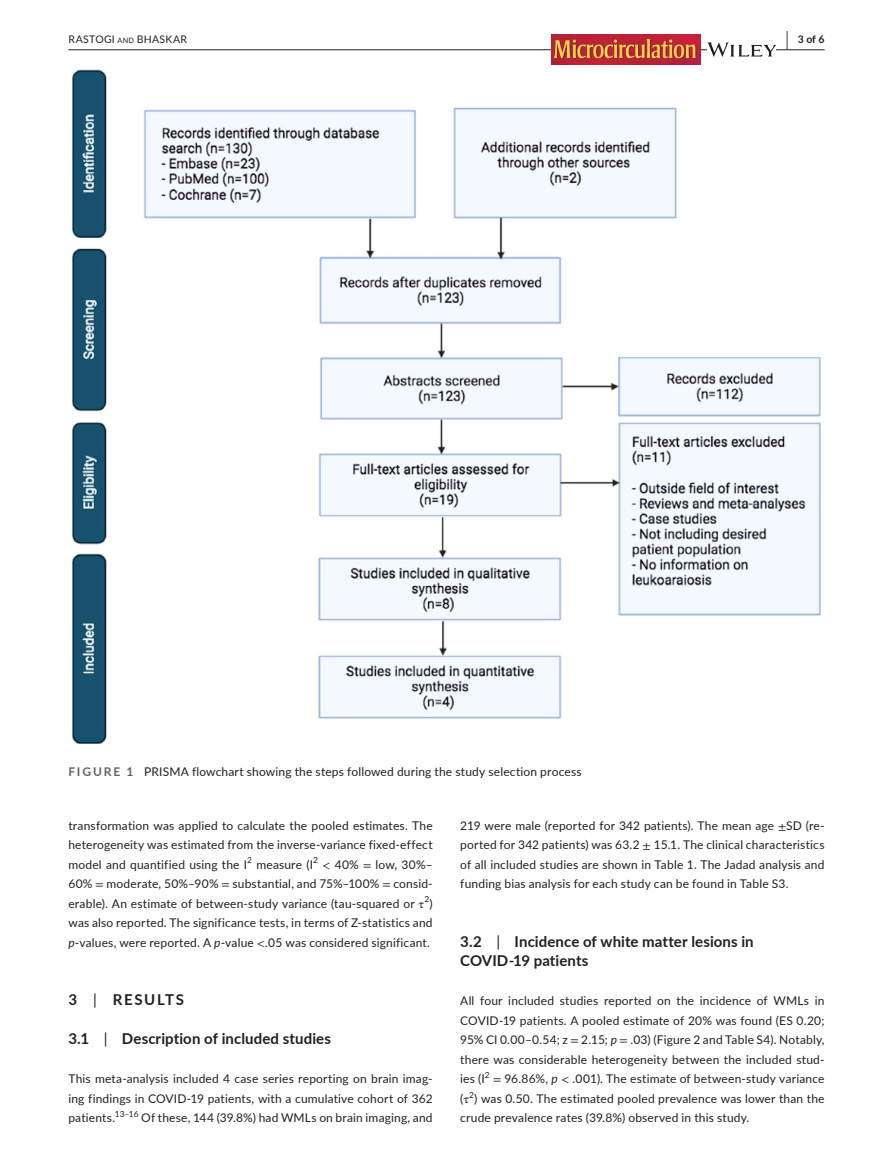
<style>
.page{position:relative;width:893px;height:1174px;background:#fff}
.page>*{position:absolute;margin:0;border:0;box-sizing:border-box;transform-origin:0 0}
.t1{font:700 15px/19.5px "Lato";letter-spacing:.005em;color:#231f20}
.t2{font:700 15px "Lato";letter-spacing:.105em;color:#231f20}
.t3{font:12px/19.5px "Lato";letter-spacing:.015em;color:#231f20;text-align:justify}
.t4{font:10.5px "Lato";letter-spacing:.025em;color:#231f20}
.t5{font:700 10.5px "Lato";color:#231f20}
.t6{font:8.4px "Lato";color:#231f20}
.s1{font-size:7.35px}
.s2{font-size:19.5px}
.s3{font-weight:700;color:#636366}
.s4{font-family:"STIX"}
.s5{font-style:italic}
.s6{font-weight:400}
</style>
<div class="page">
<hr style="left:68px;top:49px;width:756px;height:1px;background:#231f20">
<img style="left:551px;top:35px;width:149px;height:30px">
<svg style="left:554px;top:39px;width:143px;height:19px;background:#cd613d"></svg>
<svg style="left:707px;top:42px;width:69px;height:15px"></svg>
<img style="left:72px;top:69px;width:749px;height:675px">
<p class="t4" style="left:68px;top:31px;width:120px">RASTOGI <span class="s1">and</span> BHASKAR</p>
<p class="t5" style="left:786px;top:31px;width:40px"><span class="s2">|</span> 3 of 6</p>
<p class="t3" style="left:68px;top:761px;width:515px"><span class="s3">FIGURE 1</span> PRISMA flowchart showing the steps followed during the study selection process</p>
<p class="t3" style="left:68px;top:815px;width:366px">transformation was applied to calculate the pooled estimates. The heterogeneity was estimated from the inverse-variance fixed-effect model and quantified using the I</p>
<p class="t6" style="left:247px;top:854px;width:6px">2</p>
<p class="t3" style="left:256px;top:854px;width:58px">measure (I</p>
<p class="t6" style="left:313px;top:854px;width:6px">2</p>
<p class="t3" style="left:68px;top:854px;width:366px;text-indent:254px"><span class="s4">&lt;</span> 40% <span class="s4">=</span> low, 30%– 60% <span class="s4">=</span> moderate, 50%–90% <span class="s4">=</span> substantial, and 75%–100% <span class="s4">=</span> consid&shy;erable). An estimate of between-study variance (tau-squared or <span class="s4">τ</span> )</p>
<p class="t6" style="left:424px;top:893px;width:6px">2</p>
<p class="t3" style="left:68px;top:912px;width:366px">was also reported. The significance tests, in terms of Z-statistics and <span class="s5">p</span>-values, were reported. A <span class="s5">p</span>-value <span class="s4">&lt;</span>.05 was considered significant.</p>
<p class="t2" style="left:68px;top:989px;width:117px">3 <span class="s6">|</span> RESULTS</p>
<p class="t1" style="left:68px;top:1028px;width:264px">3.1 <span class="s6">|</span> Description of included studies</p>
<p class="t3" style="left:68px;top:1068px;width:366px">This meta-analysis included 4 case series reporting on brain imag&shy;ing findings in COVID-19 patients, with a cumulative cohort of 362 patients.<sup>13–16</sup> Of these, 144 (39.8%) had WMLs on brain imaging, and</p>
<p class="t3" style="left:460px;top:815px;width:366px">219 were male (reported for 342 patients). The mean age <span class="s4">±</span>SD (re&shy;ported for 342 patients) was 63.2 <span class="s4">±</span> 15.1. The clinical characteristics of all included studies are shown in Table 1. The Jadad analysis and funding bias analysis for each study can be found in Table S3.</p>
<p class="t1" style="left:460px;top:931px;width:295px">3.2 <span class="s6">|</span> Incidence of white matter lesions in<br>COVID-19 patients</p>
<p class="t3" style="left:460px;top:990px;width:366px">All four included studies reported on the incidence of WMLs in COVID-19 patients. A pooled estimate of 20% was found (ES 0.20; 95% CI 0.00–0.54; z <span class="s4">=</span> 2.15; <span class="s5">p</span> <span class="s4">=</span> .03) (Figure 2 and Table S4). Notably, there was considerable heterogeneity between the included stud&shy;ies (I<sup>2</sup> <span class="s4">=</span> 96.86%, <span class="s5">p</span> <span class="s4">&lt;</span> .001). The estimate of between-study variance (<span class="s4">τ</span><sup>2</sup>) was 0.50. The estimated pooled prevalence was lower than the crude prevalence rates (39.8%) observed in this study.</p>
</div>
